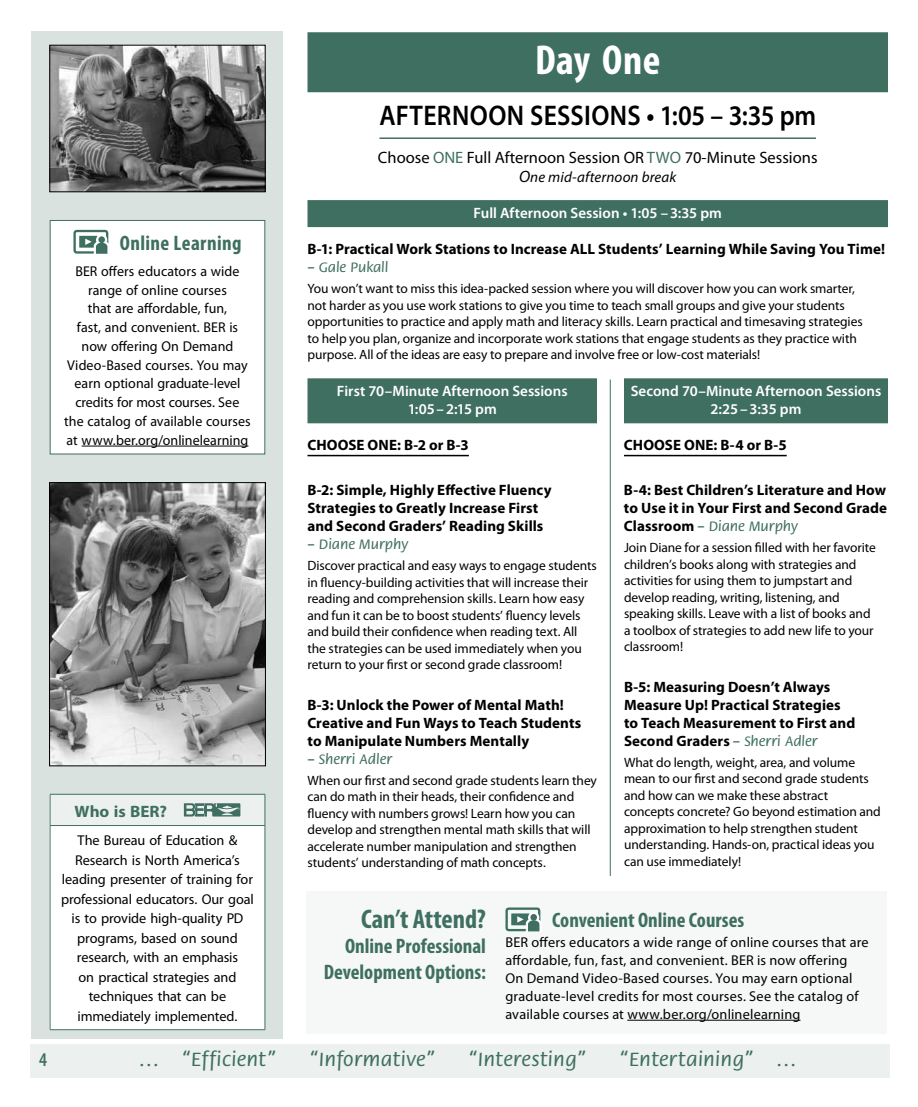
<style>
.page{position:relative;width:918px;height:1107px;background:#fff}
.page>*{position:absolute;margin:0;border:0;box-sizing:border-box;transform-origin:0 0}
.t1{font:700 condensed 42px "Myriad Pro";letter-spacing:.01em;color:#fff}
.t2{font:600 28.5px "Myriad Pro";letter-spacing:.015em;color:#000;scale:.9 1}
.t3{font:700 condensed 27px "Myriad Pro";color:#3f6f60}
.t4{font:700 condensed 21px/25.5px "Myriad Pro";color:#3f6f60;text-align:right}
.t5{font:500 21px "Flora Std";letter-spacing:.02em;color:#3f6f60}
.t6{font:700 condensed 21px "Myriad Pro";letter-spacing:.02em;color:#3f6f60}
.t7{font:600 condensed 19.5px "Myriad Pro";color:#3f6f60}
.t8{font:16.5px "Myriad Pro";color:#000}
.t9{font:700 16.5px "Myriad Pro";color:#3f6f60}
.t10{font:700 15px/18px "Myriad Pro";letter-spacing:.005em;color:#000}
.t11{font:600 15px/18px "Myriad Pro";color:#fff;text-align:center}
.t12{font:500 15px "Flora Std";color:#3f6f60}
.t13{font:italic 15px "Myriad Pro";letter-spacing:.01em;color:#000}
.t14{font:14.25px/19.5px "Myriad Pro";color:#000;text-align:center}
.t15{font:13.5px/16.5px "Myriad Pro";letter-spacing:-.005em;color:#000}
.s1{color:#3f6f60}
.s2{font-size:16.5px}
.s3{font-family:"Myriad Pro";font-weight:700;color:#000}
.s4{font-family:"Flora Std";font-weight:500;color:#3f6f60}
</style>
<div class="page">
<div style="left:32px;top:32px;width:252px;height:1008px;background:#d9e2df"></div>
<div style="left:30px;top:1044px;width:860px;height:33px;background:#ecf1ef"></div>
<div style="left:306px;top:891px;width:580px;height:143px;background:#f5f8f7"></div>
<hr style="left:627px;top:1020px;width:174px;height:1px;background:#000">
<div style="left:505px;top:907px;width:35px;height:24px;border:2px solid #3f6f60;border-radius:2px"></div>
<div style="left:511px;top:913px;width:19px;height:12px;background:#3f6f60"></div>
<div style="left:528px;top:912px;width:11px;height:11px;border:1px solid #fff;border-radius:50%"></div>
<div style="left:530px;top:913px;width:8px;height:9px;background:#3f6f60;border-radius:50%"></div>
<div style="left:529px;top:912px;width:10px;height:10px;border:2px solid #fff;border-radius:50%"></div>
<svg style="left:517px;top:916px;width:24px;height:16px"></svg>
<div style="left:308px;top:200px;width:580px;height:27px;background:#3f6f60"></div>
<div style="left:308px;top:378px;width:289px;height:45px;background:#3f6f60"></div>
<hr style="left:308px;top:455px;width:161px;height:1px;background:#000">
<div style="left:624px;top:378px;width:264px;height:45px;background:#3f6f60"></div>
<hr style="left:624px;top:455px;width:163px;height:1px;background:#000">
<hr style="left:610px;top:379px;width:1px;height:497px;background:#3f6f60">
<div style="left:50px;top:794px;width:215px;height:236px;background:#fff"></div>
<div style="left:50px;top:794px;width:215px;height:32px;background:#ecf1ef"></div>
<hr style="left:50px;top:794px;width:1px;height:31px;background:#3f6f60">
<hr style="left:50px;top:794px;width:215px;height:1px;background:#3f6f60">
<hr style="left:265px;top:794px;width:1px;height:31px;background:#3f6f60">
<hr style="left:50px;top:826px;width:1px;height:204px;background:#3f6f60">
<hr style="left:50px;top:825px;width:215px;height:1px;background:#3f6f60">
<hr style="left:265px;top:826px;width:1px;height:204px;background:#3f6f60">
<hr style="left:50px;top:1029px;width:215px;height:1px;background:#3f6f60">
<svg style="left:184px;top:803px;width:56px;height:14px"></svg>
<div style="left:308px;top:32px;width:580px;height:60px;background:#3f6f60"></div>
<hr style="left:380px;top:137px;width:436px;height:2px;background:#3f6f60">
<img style="left:51px;top:484px;width:213px;height:280px">
<div style="left:49px;top:482px;width:217px;height:284px;border:1px solid #000"></div>
<img style="left:52px;top:47px;width:211px;height:143px">
<div style="left:50px;top:45px;width:215px;height:147px;border:1px solid #000"></div>
<div style="left:50px;top:220px;width:215px;height:234px;background:#fff"></div>
<hr style="left:82px;top:446px;width:166px;height:1px;background:#000">
<div style="left:73px;top:230px;width:35px;height:24px;border:2px solid #3f6f60;border-radius:2px"></div>
<div style="left:79px;top:236px;width:19px;height:12px;background:#3f6f60"></div>
<div style="left:96px;top:234px;width:11px;height:12px;border:1px solid #fff;border-radius:50%"></div>
<div style="left:98px;top:236px;width:8px;height:8px;background:#3f6f60;border-radius:50%"></div>
<div style="left:97px;top:235px;width:10px;height:10px;border:2px solid #fff;border-radius:50%"></div>
<svg style="left:85px;top:239px;width:24px;height:15px"></svg>
<h3 class="t7" style="left:39px;top:1048px;width:9px">4</h3>
<h3 class="t6" style="left:120px;top:230px;width:123px">Online Learning</h3>
<p class="t14" style="left:64px;top:262px;width:188px;line-height:18.8px">BER offers educators a wide range of online courses<br>that are affordable, fun,<br>fast, and convenient. BER is now offering On Demand<br>Video‑Based courses. You may earn optional graduate‑level credits for most courses. See the catalog of available courses at www.ber.org/onlinelearning</p>
<p class="t9" style="left:75px;top:800px;width:94px">Who is BER?</p>
<p class="t14" style="left:61px;top:830px;width:194px">The Bureau of Education &amp;<br>Research is North America’s leading presenter of training for professional educators. Our goal is to provide high-quality PD programs, based on sound research, with an emphasis<br>on practical strategies and techniques that can be immediately implemented.</p>
<h1 class="t1" style="left:535px;top:34px;width:127px">Day One</h1>
<h2 class="t2" style="left:379px;top:98px;width:487px">AFTERNOON SESSIONS • 1:05 – 3:35 pm</h2>
<p class="t8" style="left:378px;top:147px;width:441px">Choose <span class="s1">ONE</span> Full Afternoon Session OR <span class="s1">TWO</span> 70-Minute Sessions</p>
<p class="t13" style="left:519px;top:168px;width:158px"><span class="s2">O</span>ne mid-afternoon break</p>
<p class="t11" style="left:474px;top:204px;width:250px">Full Afternoon Session • 1:05 –3:35 pm</p>
<p class="t10" style="left:307px;top:240px;width:579px">B‑1: Practical Work Stations to Increase ALL Students’ Learning While Saving You Time!</p>
<p class="t12" style="left:307px;top:259px;width:82px">– Gale Pukall</p>
<p class="t15" style="left:308px;top:280px;width:557px">You won’t want to miss this idea-packed session where you will discover how you can work smarter, not harder as you use work stations to give you time to teach small groups and give your students opportunities to practice and apply math and literacy skills. Learn practical and timesaving strategies to help you plan, organize and incorporate work stations that engage students as they practice with purpose. All of the ideas are easy to prepare and involve free or low-cost materials!</p>
<p class="t11" style="left:337px;top:382px;width:232px">First 70–Minute Afternoon Sessions<br>1:05–2:15 pm</p>
<p class="t10" style="left:308px;top:436px;width:163px">CHOOSE ONE: B‑2 or B‑3</p>
<p class="t10" style="left:308px;top:481px;width:246px">B‑2: Simple, Highly Effective Fluency<br>Strategies to Greatly Increase First and Second Graders’ Reading Skills</p>
<p class="t12" style="left:308px;top:537px;width:102px">– Diane Murphy</p>
<p class="t15" style="left:308px;top:557px;width:291px">Discover practical and easy ways to engage students in fluency-building activities that will increase their reading and comprehension skills. Learn how easy and fun it can be to boost students’ fluency levels and build their confidence when reading text. All the strategies can be used immediately when you return to your first or second grade classroom!</p>
<p class="t10" style="left:308px;top:695px;width:275px">B‑3: Unlock the Power of Mental Math!<br>Creative and Fun Ways to Teach Students to Manipulate Numbers Mentally</p>
<p class="t12" style="left:308px;top:751px;width:86px">– Sherri Adler</p>
<p class="t15" style="left:308px;top:772px;width:291px">When our first and second grade students learn they can do math in their heads, their confidence and fluency with numbers grows! Learn how you can develop and strengthen mental math skills that will accelerate number manipulation and strengthen students’ understanding of math concepts.</p>
<p class="t11" style="left:631px;top:382px;width:252px">Second 70–Minute Afternoon Sessions<br>2:25–3:35 pm</p>
<p class="t10" style="left:624px;top:436px;width:164px">CHOOSE ONE: B‑4 or B‑5</p>
<p class="t10" style="left:624px;top:481px;width:265px">B‑4: Best Children’s Literature and How to Use it in Your First and Second Grade</p>
<p class="t12" style="left:624px;top:519px;width:175px"><span class="s3">Classroom</span> – Diane Murphy</p>
<p class="t15" style="left:624px;top:539px;width:253px">Join Diane for a session filled with her favorite children’s books along with strategies and activities for using them to jumpstart and develop reading, writing, listening, and speaking skills. Leave with a list of books and a toolbox of strategies to add new life to your classroom!</p>
<p class="t10" style="left:624px;top:677px;width:233px">B‑5: Measuring Doesn’t Always<br>Measure Up! Practical Strategies to Teach Measurement to First and<br>Second Graders <span class="s4">– Sherri Adler</span></p>
<p class="t15" style="left:624px;top:754px;width:258px">What do length, weight, area, and volume mean to our first and second grade students and how can we make these abstract concepts concrete? Go beyond estimation and approximation to help strengthen student understanding. Hands-on, practical ideas you can use immediately!</p>
<h3 class="t3" style="left:361px;top:902px;width:126px">Can’t Attend?</h3>
<h3 class="t4" style="left:324px;top:933px;width:164px">Online Professional<br>Development Options:</h3>
<h3 class="t4" style="left:552px;top:907px;width:194px">Convenient Online Courses</h3>
<p class="t14" style="left:506px;top:933px;width:365px;line-height:18px;text-align:left">BER offers educators a wide range of online courses that are affordable, fun, fast, and convenient. BER is now offering On Demand Video-Based courses. You may earn optional graduate-level credits for most courses. See the catalog of available courses at www.ber.org/onlinelearning</p>
<h3 class="t5" style="left:139px;top:1048px;width:139px">… “Efficient”</h3>
<h3 class="t5" style="left:309px;top:1048px;width:127px">“Informative”</h3>
<h3 class="t5" style="left:468px;top:1048px;width:119px">“Interesting”</h3>
<h3 class="t5" style="left:620px;top:1048px;width:179px">“Entertaining” …</h3>
</div>
